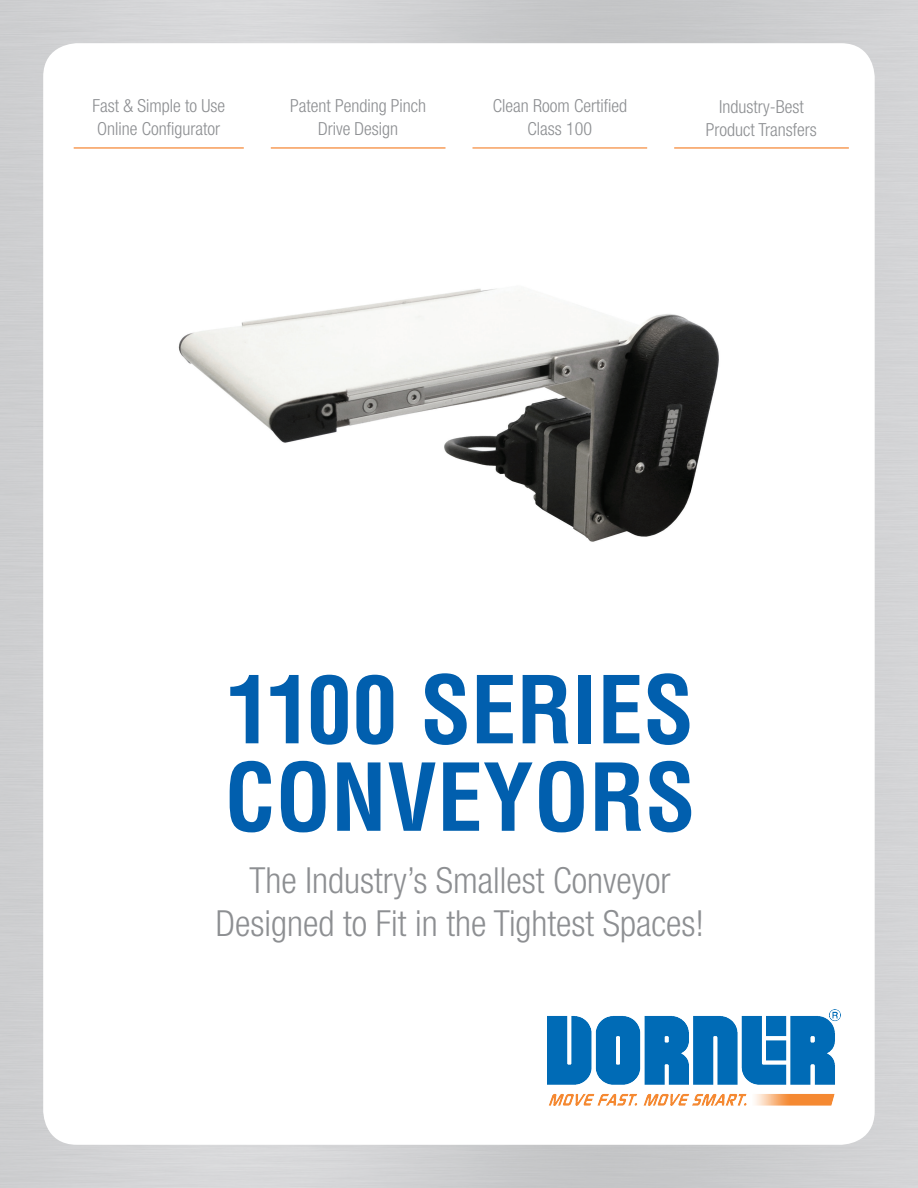
<style>
.page{position:relative;width:918px;height:1188px;background:#fff}
.page>*{position:absolute;margin:0;border:0;box-sizing:border-box;transform-origin:0 0}
.t1{font:700 condensed 91.2px/87.4px "Helvetica";color:#015fae}
.t2{font:300 condensed 36px/43.2px "Helvetica Neue";color:#8d8f92;text-align:center}
.t3{font:300 condensed 18px/23.4px "Helvetica Neue";color:#8d8f92;text-align:center}
</style>
<div class="page">
<hr style="left:271px;top:147px;width:174px;height:2px;background:#f47b21">
<hr style="left:472px;top:147px;width:175px;height:1px;background:#f47b21">
<hr style="left:674px;top:147px;width:175px;height:2px;background:#f47b21">
<img style="left:547px;top:1009px;width:293px;height:97px">
<hr style="left:74px;top:147px;width:170px;height:2px;background:#f47b21">
<img style="left:178px;top:288px;width:541px;height:254px">
<p class="t3" style="left:92px;top:94px;width:134px;text-align:left">Fast &amp; Simple to Use<br>Online Configurator</p>
<p class="t3" style="left:290px;top:94px;width:138px">Patent Pending Pinch<br>Drive Design</p>
<p class="t3" style="left:493px;top:93px;width:136px">Clean Room Certified<br>Class 100</p>
<p class="t3" style="left:706px;top:95px;width:112px">Industry-Best<br>Product Transfers</p>
<h1 class="t1" style="left:225px;top:666px;width:472px">1100 SERIES<br>CONVEYORS</h1>
<h2 class="t2" style="left:216px;top:858px;width:490px">The Industry’s Smallest Conveyor<br>Designed to Fit in the Tightest Spaces!</h2>
</div>
